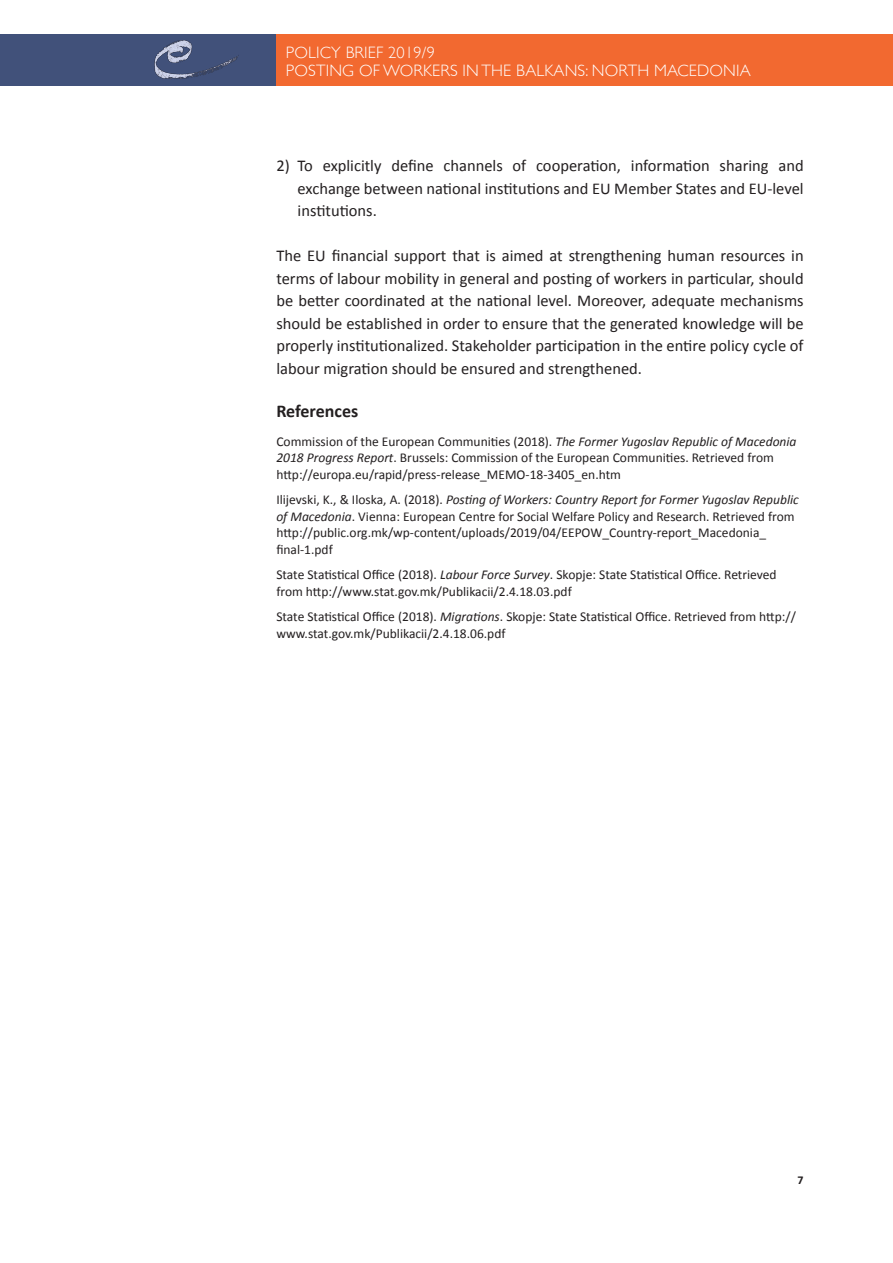
<style>
.page{position:relative;width:893px;height:1263px;background:#fff}
.page>*{position:absolute;margin:0;border:0;box-sizing:border-box;transform-origin:0 0}
.t1{font:700 18px "Calibri";color:#231f20}
.t2{font:16.5px/22.5px "Calibri";color:#231f20;text-align:justify}
.t3{font:300 16.5px/18px "Gill Sans";letter-spacing:.01em;color:#fff}
.t4{font:13.5px/16.5px "Calibri";color:#231f20}
.t5{font:700 12px "Calibri";color:#231f20}
.s1{font-style:italic}
</style>
<div class="page">
<div style="left:0;top:34px;width:276px;height:51px;background:#41517a"></div>
<img style="left:154px;top:40px;width:85px;height:39px">
<div style="left:276px;top:34px;width:617px;height:51px;background:#f26930"></div>
<p class="t3" style="left:286px;top:43px;width:466px">POLICY BRIEF 2019/9<br>POSTING OF WORKERS IN THE BALKANS: NORTH MACEDONIA</p>
<p class="t2" style="left:298px;top:154px;width:507px;text-indent:-21px">2) To explicitly define channels of cooperation, information sharing and exchange between national institutions and EU Member States and EU-level institutions.</p>
<p class="t2" style="left:276px;top:244px;width:529px">The EU financial support that is aimed at strengthening human resources in terms of labour mobility in general and posting of workers in particular, should be better coordinated at the national level. Moreover, adequate mechanisms should be established in order to ensure that the generated knowledge will be properly institutionalized. Stakeholder participation in the entire policy cycle of labour migration should be ensured and strengthened.</p>
<h1 class="t1" style="left:276px;top:400px;width:83px">References</h1>
<p class="t4" style="left:276px;top:432px;width:522px">Commission of the European Communities (2018). <span class="s1">The Former Yugoslav Republic of Macedonia<br>2018 Progress Report</span>. Brussels: Commission of the European Communities. Retrieved from http://europa.eu/rapid/press-release_MEMO-18-3405_en.htm</p>
<p class="t4" style="left:276px;top:491px;width:524px">Ilijevski, K., &amp; Iloska, A. (2018). <span class="s1">Posting of Workers: Country Report for Former Yugoslav Republic of Macedonia</span>. Vienna: European Centre for Social Welfare Policy and Research. Retrieved from http://public.org.mk/wp-content/uploads/2019/04/EEPOW_Country-report_Macedonia_ final-1.pdf</p>
<p class="t4" style="left:276px;top:566px;width:502px">State Statistical Office (2018). <span class="s1">Labour Force Survey</span>. Skopje: State Statistical Office. Retrieved from http://www.stat.gov.mk/Publikacii/2.4.18.03.pdf</p>
<p class="t4" style="left:276px;top:608px;width:521px">State Statistical Office (2018). <span class="s1">Migrations</span>. Skopje: State Statistical Office. Retrieved from http:// www.stat.gov.mk/Publikacii/2.4.18.06.pdf</p>
<p class="t5" style="left:798px;top:1172px;width:8px">7</p>
</div>
